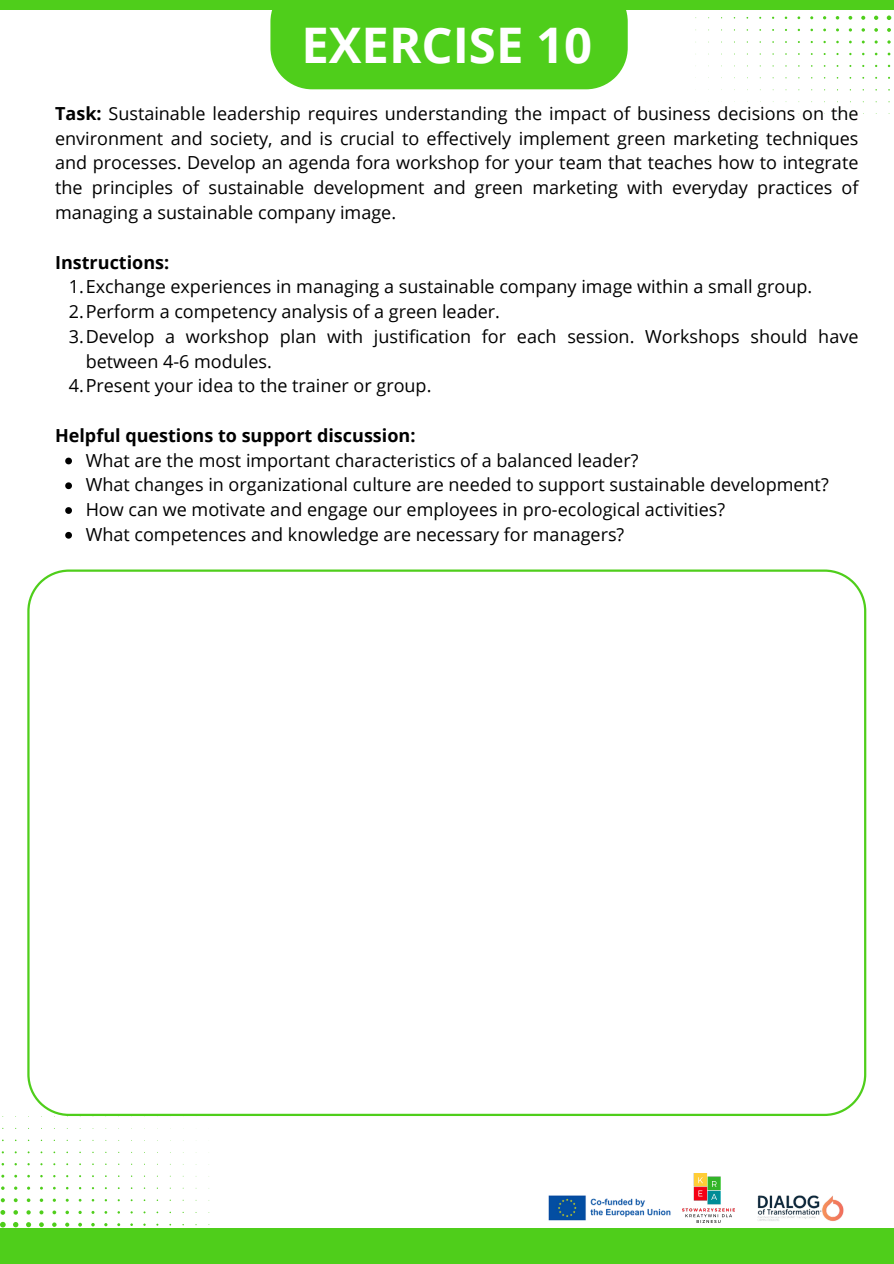
<style>
.page{position:relative;width:894px;height:1264px;background:#fff}
.page>*{position:absolute;margin:0;border:0;box-sizing:border-box;transform-origin:0 0}
.t1{font:700 49.05px "Open Sans";color:#fff}
.t2{font:18px/24.8px "Open Sans";color:#000;text-align:justify}
.t3{font:700 18px "Open Sans";color:#000}
.s1{font-weight:700}
</style>
<div class="page">
<div style="left:0;top:1227px;width:893px;height:36px;background:#4fce1b"></div>
<img style="left:757px;top:1195px;width:87px;height:26px">
<img style="left:682px;top:1173px;width:52px;height:48px">
<svg style="left:0;top:1116px;width:209px;height:111px"></svg>
<svg style="left:65px;top:457px;width:7px;height:7px"></svg>
<svg style="left:65px;top:482px;width:7px;height:7px"></svg>
<svg style="left:65px;top:507px;width:7px;height:7px"></svg>
<svg style="left:65px;top:532px;width:7px;height:6px"></svg>
<svg style="left:695px;top:15px;width:197px;height:99px"></svg>
<div style="left:270px;top:10px;width:357px;height:79px;background:#4fce1b"></div>
<div style="left:0;top:0;width:893px;height:10px;background:#4fce1b"></div>
<svg style="left:27px;top:569px;width:838px;height:546px"></svg>
<img style="left:548px;top:1195px;width:123px;height:26px">
<p class="t1" style="left:301px;top:11px;width:292px">EXERCISE 10</p>
<p class="t2" style="left:55px;top:101px;width:804px"><span class="s1">Task:</span> Sustainable leadership requires understanding the impact of business decisions on the environment and society, and is crucial to effectively implement green marketing techniques and processes. Develop an agenda fora workshop for your team that teaches how to integrate the principles of sustainable development and green marketing with everyday practices of managing a sustainable company image.</p>
<h2 class="t3" style="left:55px;top:249px;width:116px">Instructions:</h2>
<p class="t2" style="left:69px;top:274px;width:744px">1.Exchange experiences in managing a sustainable company image within a small group.</p>
<p class="t2" style="left:69px;top:299px;width:432px">2.Perform a competency analysis of a green leader.</p>
<p class="t2" style="left:86px;top:323px;width:774px;text-indent:-17px">3.Develop a workshop plan with justification for each session. Workshops should have between 4-6 modules.</p>
<p class="t2" style="left:69px;top:373px;width:364px">4.Present your idea to the trainer or group.</p>
<h2 class="t3" style="left:55px;top:422px;width:362px">Helpful questions to support discussion:</h2>
<p class="t2" style="left:86px;top:447px;width:554px">What are the most important characteristics of a balanced leader?</p>
<p class="t2" style="left:86px;top:472px;width:744px">What changes in organizational culture are needed to support sustainable development?</p>
<p class="t2" style="left:86px;top:497px;width:641px">How can we motivate and engage our employees in pro-ecological activities?</p>
<p class="t2" style="left:86px;top:521px;width:540px">What competences and knowledge are necessary for managers?</p>
</div>
